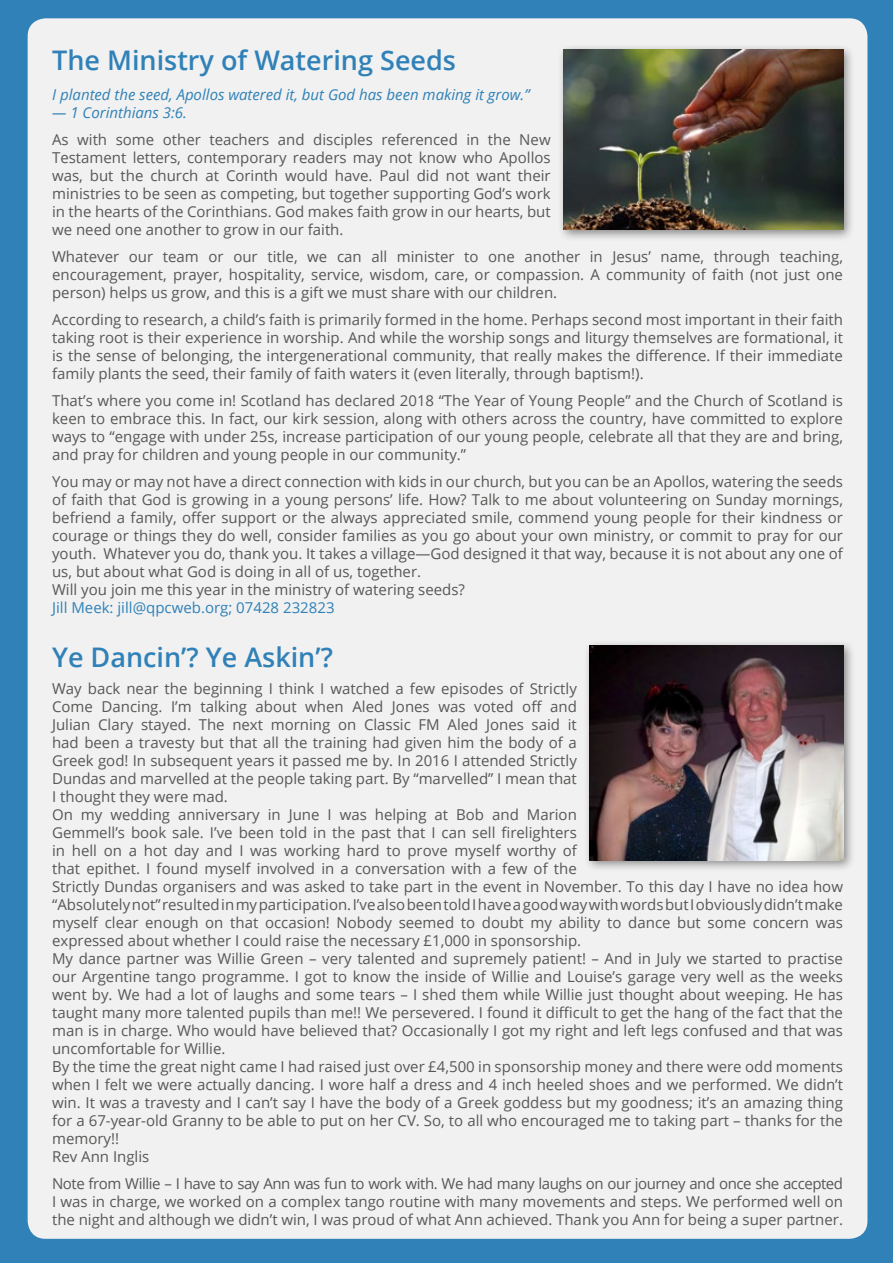
<style>
.page{position:relative;width:893px;height:1263px;background:#2f81b7}
.page>*{position:absolute;margin:0;border:0;box-sizing:border-box;transform-origin:0 0}
.t1{font:600 27px "Open Sans";color:#3081b8}
.t2{font:15px/18px "Open Sans";color:#575756;text-align:justify}
.t3{font:italic 15px "Open Sans";color:#2f81b7}
.t4{font:15px "Open Sans";color:#2f81b7}
</style>
<div class="page">
<div style="left:28px;top:18px;width:839px;height:1221px;background:#f1f1f1;border-radius:18px"></div>
<div style="left:557px;top:44px;width:298px;height:198px;background:#000;opacity:.44"></div>
<img style="left:563px;top:50px;width:280px;height:180px">
<div style="left:584px;top:640px;width:271px;height:232px;background:#000;opacity:.44"></div>
<img style="left:590px;top:646px;width:253px;height:214px">
<h1 class="t1" style="left:52px;top:42px;width:405px">The Ministry of Watering Seeds</h1>
<p class="t3" style="left:52px;top:85px;width:479px">I planted the seed, Apollos watered it, but God has been making it grow.”</p>
<p class="t3" style="left:52px;top:103px;width:136px">— 1 Corinthians 3:6.</p>
<p class="t2" style="left:52px;top:130px;width:500px">As with some other teachers and disciples referenced in the New Testament letters, contemporary readers may not know who Apollos was, but the church at Corinth would have. Paul did not want their ministries to be seen as competing, but together supporting God’s work in the hearts of the Corinthians. God makes faith grow in our hearts, but we need one another to grow in our faith.</p>
<p class="t2" style="left:52px;top:247px;width:792px">Whatever our team or our title, we can all minister to one another in Jesus’ name, through teaching, encouragement, prayer, hospitality, service, wisdom, care, or compassion. A community of faith (not just one person) helps us grow, and this is a gift we must share with our children.</p>
<p class="t2" style="left:52px;top:310px;width:792px">According to research, a child’s faith is primarily formed in the home. Perhaps second most important in their faith taking root is their experience in worship. And while the worship songs and liturgy themselves are formational, it is the sense of belonging, the intergenerational community, that really makes the difference. If their immediate family plants the seed, their family of faith waters it (even literally, through baptism!).</p>
<p class="t2" style="left:52px;top:391px;width:792px">That’s where you come in! Scotland has declared 2018 “The Year of Young People” and the Church of Scotland is keen to embrace this. In fact, our kirk session, along with others across the country, have committed to explore ways to “engage with under 25s, increase participation of our young people, celebrate all that they are and bring, and pray for children and young people in our community.”</p>
<p class="t2" style="left:52px;top:472px;width:792px;text-align:left">You may or may not have a direct connection with kids in our church, but you can be an Apollos, watering the seeds of faith that God is growing in a young persons’ life. How? Talk to me about volunteering on Sunday mornings, befriend a family, offer support or the always appreciated smile, commend young people for their kindness or courage or things they do well, consider families as you go about your own ministry, or commit to pray for our youth. Whatever you do, thank you. It takes a village—God designed it that way, because it is not about any one of us, but about what God is doing in all of us, together.<br>Will you join me this year in the ministry of watering seeds?</p>
<p class="t4" style="left:52px;top:598px;width:284px">Jill Meek: jill@qpcweb.org; 07428 232823</p>
<h1 class="t1" style="left:52px;top:638px;width:282px">Ye Dancin’? Ye Askin’?</h1>
<p class="t2" style="left:52px;top:679px;width:792px;text-align:left">Way back near the beginning I think I watched a few episodes of Strictly<br>Come Dancing. I’m talking about when Aled Jones was voted off and<br>Julian Clary stayed. The next morning on Classic FM Aled Jones said it<br>had been a travesty but that all the training had given him the body of a<br>Greek god! In subsequent years it passed me by. In 2016 I attended Strictly<br>Dundas and marvelled at the people taking part. By “marvelled” I mean that<br>I thought they were mad.<br>On my wedding anniversary in June I was helping at Bob and Marion<br>Gemmell’s book sale. I’ve been told in the past that I can sell firelighters<br>in hell on a hot day and I was working hard to prove myself worthy of<br>that epithet. I found myself involved in a conversation with a few of the<br>Strictly Dundas organisers and was asked to take part in the event in November. To this day I have no idea how “Absolutely not” resulted in my participation. I’ve also been told I have a good way with words but I obviously didn’t make myself clear enough on that occasion! Nobody seemed to doubt my ability to dance but some concern was expressed about whether I could raise the necessary £1,000 in sponsorship.<br>My dance partner was Willie Green – very talented and supremely patient! – And in July we started to practise our Argentine tango programme. I got to know the inside of Willie and Louise’s garage very well as the weeks went by. We had a lot of laughs and some tears – I shed them while Willie just thought about weeping. He has taught many more talented pupils than me!! We persevered. I found it difficult to get the hang of the fact that the man is in charge. Who would have believed that? Occasionally I got my right and left legs confused and that was uncomfortable for Willie.<br>By the time the great night came I had raised just over £4,500 in sponsorship money and there were odd moments when I felt we were actually dancing. I wore half a dress and 4 inch heeled shoes and we performed. We didn’t win. It was a travesty and I can’t say I have the body of a Greek goddess but my goodness; it’s an amazing thing for a 67-year-old Granny to be able to put on her CV. So, to all who encouraged me to taking part – thanks for the memory!!<br>Rev Ann Inglis</p>
<p class="t2" style="left:52px;top:1174px;width:792px">Note from Willie – I have to say Ann was fun to work with. We had many laughs on our journey and once she accepted I was in charge, we worked on a complex tango routine with many movements and steps. We performed well on the night and although we didn’t win, I was proud of what Ann achieved. Thank you Ann for being a super partner.</p>
</div>
